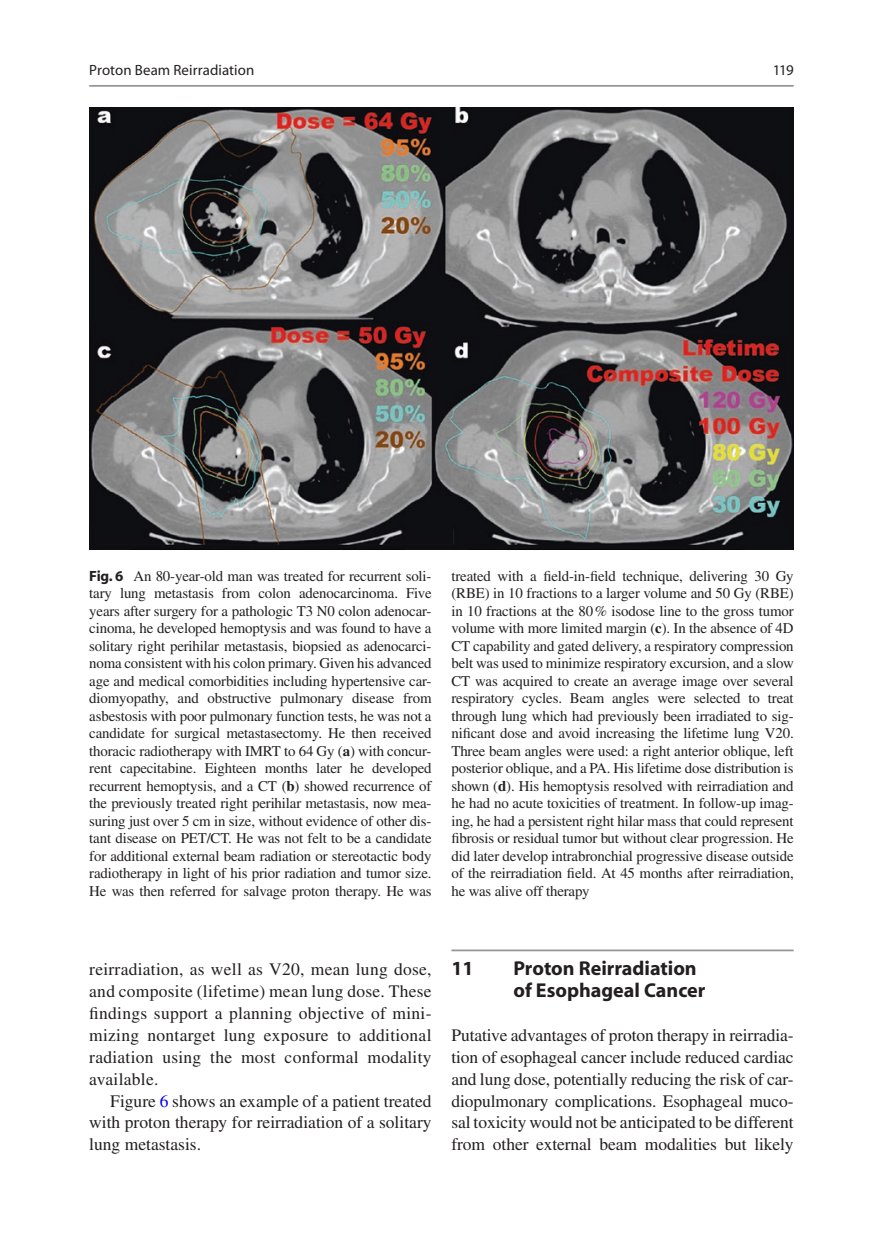
<style>
.page{position:relative;width:883px;height:1260px;background:#fff}
.page>*{position:absolute;margin:0;border:0;box-sizing:border-box;transform-origin:0 0}
.t1{font:700 20.12px/21.9px "Ksskfs Myriad";color:#231f20}
.t2{font:17.5px/21.9px "Ygktvq Times";color:#231f20;text-align:justify}
.t3{font:14.88px/17.5px "Ygktvq Times";letter-spacing:-.01em;color:#231f20;text-align:justify}
.t4{font:14.88px "Fbnsfn Myriad";letter-spacing:.005em;color:#231f20}
.t5{font:14.88px "Vlfsgr Myriad";color:#231f20}
.s1{font-family:"Ksskfs Myriad";font-weight:700}
.s2{font-family:"Tbcpkc Times";font-weight:700}
.s3{color:#0000fa}
</style>
<div class="page">
<hr style="left:451px;top:950px;width:343px;height:1px;background:#939598">
<img style="left:89px;top:107px;width:705px;height:443px">
<hr style="left:89px;top:85px;width:705px;height:2px;background:#939598">
<p class="t4" style="left:89px;top:63px;width:167px">Proton Beam Reirradiation</p>
<p class="t5" style="left:773px;top:63px;width:22px">119</p>
<p class="t3" style="left:89px;top:567px;width:344px"><span class="s1">Fig. 6</span> An 80-year-old man was treated for recurrent soli&shy;tary lung metastasis from colon adenocarcinoma. Five years after surgery for a pathologic T3 N0 colon adenocar&shy;cinoma, he developed hemoptysis and was found to have a solitary right perihilar metastasis, biopsied as adenocarci&shy;noma consistent with his colon primary. Given his advanced age and medical comorbidities including hypertensive car&shy;diomyopathy, and obstructive pulmonary disease from asbestosis with poor pulmonary function tests, he was not a candidate for surgical metastasectomy. He then received thoracic radiotherapy with IMRT to 64 Gy (<span class="s2">a</span>) with concur&shy;rent capecitabine. Eighteen months later he developed recurrent hemoptysis, and a CT (<span class="s2">b</span>) showed recurrence of the previously treated right perihilar metastasis, now mea&shy;suring just over 5 cm in size, without evidence of other dis&shy;tant disease on PET/CT. He was not felt to be a candidate for additional external beam radiation or stereotactic body radiotherapy in light of his prior radiation and tumor size.<br>He was then referred for salvage proton therapy. He was</p>
<p class="t3" style="left:451px;top:567px;width:344px">treated with a field-in-field technique, delivering 30 Gy (RBE) in 10 fractions to a larger volume and 50 Gy (RBE) in 10 fractions at the 80% isodose line to the gross tumor volume with more limited margin (<span class="s2">c</span>). In the absence of 4D CT capability and gated delivery, a respiratory compression belt was used to minimize respiratory excursion, and a slow CT was acquired to create an average image over several respiratory cycles. Beam angles were selected to treat through lung which had previously been irradiated to sig&shy;nificant dose and avoid increasing the lifetime lung V20.<br>Three beam angles were used: a right anterior oblique, left posterior oblique, and a PA. His lifetime dose distribution is shown (<span class="s2">d</span>). His hemoptysis resolved with reirradiation and he had no acute toxicities of treatment. In follow-up imag&shy;ing, he had a persistent right hilar mass that could represent fibrosis or residual tumor but without clear progression. He did later develop intrabronchial progressive disease outside of the reirradiation field. At 45 months after reirradiation, he was alive off therapy</p>
<p class="t2" style="left:89px;top:958px;width:344px">reirradiation, as well as V20, mean lung dose, and composite (lifetime) mean lung dose. These findings support a planning objective of mini&shy;mizing nontarget lung exposure to additional radiation using the most conformal modality available.</p>
<p class="t2" style="left:89px;top:1090px;width:344px;text-indent:21px">Figure <span class="s3">6</span> shows an example of a patient treated with proton therapy for reirradiation of a solitary lung metastasis.</p>
<h1 class="t1" style="left:451px;top:958px;width:24px">11</h1>
<h1 class="t1" style="left:513px;top:958px;width:194px">Proton Reirradiation of Esophageal Cancer</h1>
<p class="t2" style="left:451px;top:1024px;width:344px">Putative advantages of proton therapy in reirradia&shy;tion of esophageal cancer include reduced cardiac and lung dose, potentially reducing the risk of car&shy;diopulmonary complications. Esophageal muco&shy;sal toxicity would not be anticipated to be different from other external beam modalities but likely</p>
</div>
